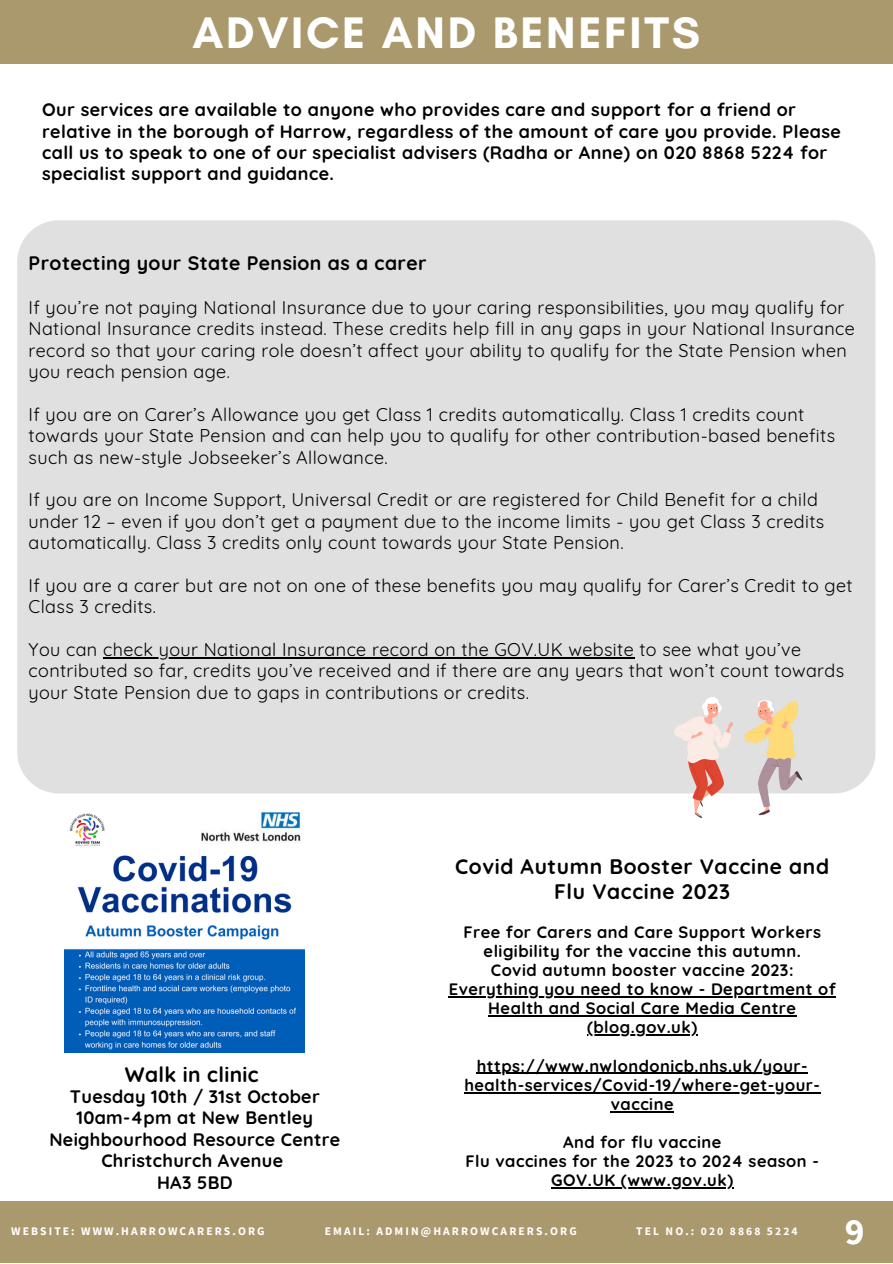
<style>
.page{position:relative;width:893px;height:1264px;background:#fff}
.page>*{position:absolute;margin:0;border:0;box-sizing:border-box;transform-origin:0 0}
.t1{font:700 45px "Glacial Indifference";letter-spacing:.06em;color:#fff}
.t2{font:700 37.5px "Source Sans Pro";color:#fff}
.t3{font:700 21px/24.8px "Quicksand";letter-spacing:.03em;color:#000;text-align:center}
.t4{font:700 19.5px "Quicksand";letter-spacing:.02em;color:#000}
.t5{font:18px/21.3px "Quicksand";letter-spacing:.02em;color:#000}
.t6{font:700 18px/21.3px "Quicksand";letter-spacing:.02em;color:#000}
.t7{font:700 16.5px/19px "Quicksand";letter-spacing:.03em;color:#000;text-align:center}
.t8{font:700 11.55px "Source Sans Pro";letter-spacing:.18em;color:#fff}
</style>
<div class="page">
<div style="left:0;top:0;width:892px;height:64px;background:#aa996d"></div>
<div style="left:0;top:1201px;width:892px;height:61px;background:#aa996d"></div>
<div style="left:17px;top:220px;width:858px;height:573px;background:#e0e0e0"></div>
<img style="left:674px;top:697px;width:128px;height:120px">
<img style="left:64px;top:812px;width:241px;height:240px">
<hr style="left:103px;top:657px;width:531px;height:1px;background:#000">
<hr style="left:448px;top:996px;width:388px;height:1px;background:#000">
<hr style="left:488px;top:1015px;width:308px;height:1px;background:#000">
<hr style="left:587px;top:1034px;width:110px;height:1px;background:#000">
<hr style="left:476px;top:1072px;width:332px;height:1px;background:#000">
<hr style="left:464px;top:1091px;width:356px;height:2px;background:#000">
<hr style="left:610px;top:1111px;width:64px;height:1px;background:#000">
<hr style="left:551px;top:1187px;width:182px;height:1px;background:#000">
<p class="t1" style="left:192px;top:5px;width:509px">ADVICE AND BENEFITS</p>
<p class="t6" style="left:42px;top:99px;width:800px">Our services are available to anyone who provides care and support for a friend or relative in the borough of Harrow, regardless of the amount of care you provide. Please call us to speak to one of our specialist advisers (Radha or Anne) on 020 8868 5224 for specialist support and guidance.</p>
<p class="t4" style="left:29px;top:250px;width:399px">Protecting your State Pension as a carer</p>
<p class="t5" style="left:29px;top:296px;width:827px">If you’re not paying National Insurance due to your caring responsibilities, you may qualify for National Insurance credits instead. These credits help fill in any gaps in your National Insurance record so that your caring role doesn’t affect your ability to qualify for the State Pension when you reach pension age.</p>
<p class="t5" style="left:29px;top:403px;width:808px">If you are on Carer’s Allowance you get Class 1 credits automatically. Class 1 credits count towards your State Pension and can help you to qualify for other contribution-based benefits such as new-style Jobseeker’s Allowance.</p>
<p class="t5" style="left:29px;top:489px;width:797px">If you are on Income Support, Universal Credit or are registered for Child Benefit for a child under 12 – even if you don’t get a payment due to the income limits - you get Class 3 credits automatically. Class 3 credits only count towards your State Pension.</p>
<p class="t5" style="left:29px;top:574px;width:825px">If you are a carer but are not on one of these benefits you may qualify for Carer’s Credit to get<br>Class 3 credits.</p>
<p class="t5" style="left:29px;top:638px;width:817px">You can check your National Insurance record on the GOV.UK website to see what you’ve contributed so far, credits you’ve received and if there are any years that won’t count towards your State Pension due to gaps in contributions or credits.</p>
<p class="t3" style="left:125px;top:1061px;width:135px">Walk in clinic</p>
<p class="t6" style="left:49px;top:1085px;width:292px;text-align:center">Tuesday 10th / 31st October<br>10am-4pm at New Bentley<br>Neighbourhood Resource Centre</p>
<p class="t6" style="left:101px;top:1149px;width:183px">Christchurch Avenue</p>
<p class="t6" style="left:157px;top:1171px;width:77px">HA3 5BD</p>
<p class="t3" style="left:455px;top:853px;width:375px">Covid Autumn Booster Vaccine and<br>Flu Vaccine 2023</p>
<p class="t7" style="left:463px;top:922px;width:359px">Free for Carers and Care Support Workers</p>
<p class="t7" style="left:483px;top:941px;width:318px">eligibility for the vaccine this autumn.</p>
<p class="t7" style="left:448px;top:960px;width:388px">Covid autumn booster vaccine 2023:<br>Everything you need to know - Department of<br>Health and Social Care Media Centre (blog.gov.uk)</p>
<p class="t7" style="left:464px;top:1055px;width:357px">https://www.nwlondonicb.nhs.uk/your&shy;health-services/Covid-19/where-get-your&shy;vaccine</p>
<p class="t7" style="left:563px;top:1132px;width:160px">And for flu vaccine</p>
<p class="t7" style="left:465px;top:1151px;width:355px">Flu vaccines for the 2023 to 2024 season -<br>GOV.UK (www.gov.uk)</p>
<p class="t8" style="left:11px;top:1223px;width:255px">WEBSITE: WWW.HARROWCARERS.ORG</p>
<p class="t8" style="left:325px;top:1223px;width:253px">EMAIL: ADMIN@HARROWCARERS.ORG</p>
<p class="t8" style="left:636px;top:1223px;width:163px">TEL NO.: 020 8868 5224</p>
<p class="t2" style="left:844px;top:1206px;width:21px">9</p>
</div>
